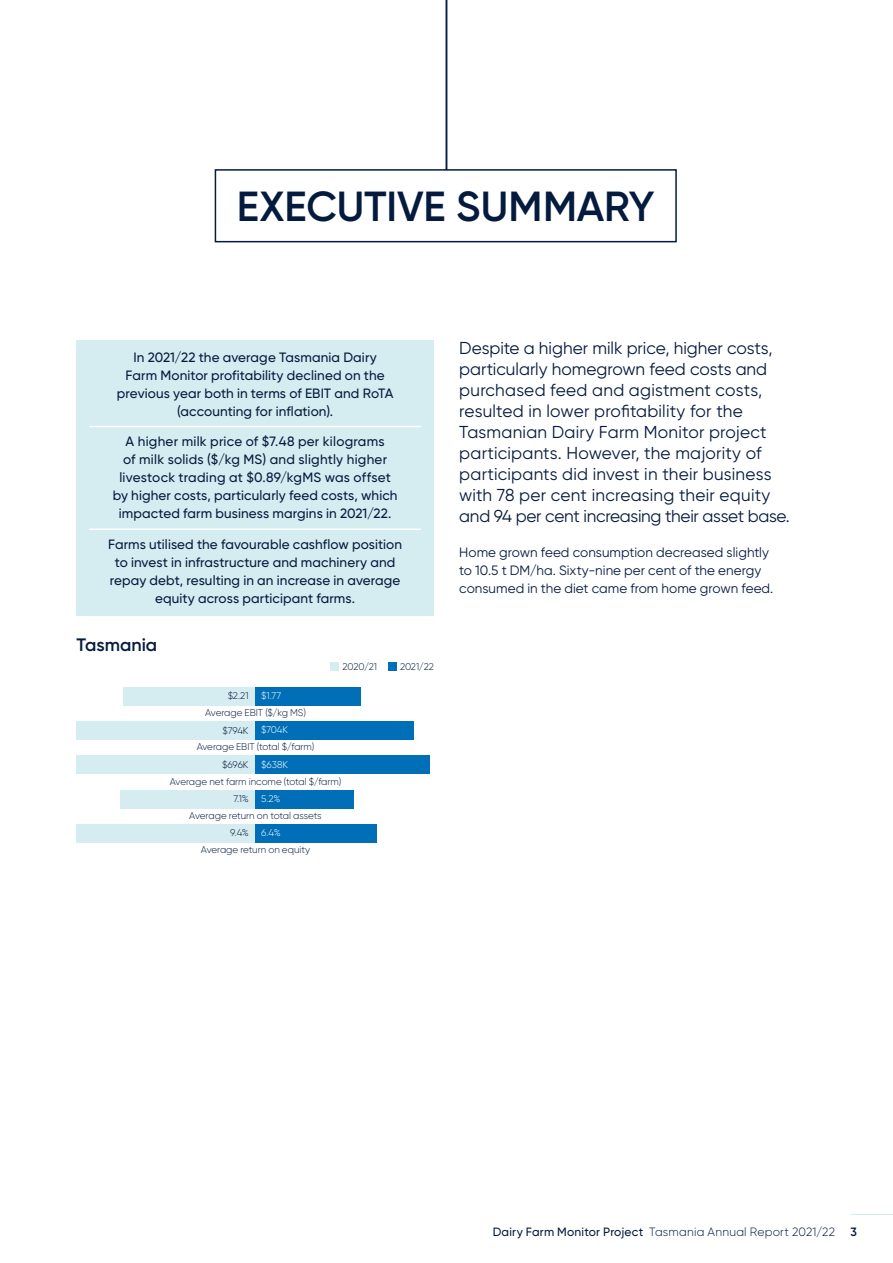
<style>
.page{position:relative;width:893px;height:1263px;background:#fff}
.page>*{position:absolute;margin:0;border:0;box-sizing:border-box;transform-origin:0 0}
.t1{font:600 42px "Gilroy";letter-spacing:-.005em;color:#051b3e}
.t2{font:600 18px "Gilroy";color:#051b3e}
.t3{font:17.25px/21px "Gilroy";letter-spacing:.005em;color:#051b3e}
.t4{font:500 13.5px/18px "Gilroy";letter-spacing:.01em;color:#051b3e;text-align:center}
.t5{font:13.5px/18px "Gilroy";letter-spacing:.005em;color:#051b3e}
.t6{font:300 12px "Gilroy";letter-spacing:.015em;color:#051b3e}
.t7{font:600 12px "Gilroy";color:#051b3e}
.t8{font:300 9.75px "Gilroy";letter-spacing:-.01em;color:#051b3e}
.t9{font:300 9.75px "Gilroy";letter-spacing:.005em;color:#fff}
.s1{color:#fff}
.s2{font-weight:500}
</style>
<div class="page">
<hr style="left:446px;top:0;width:1px;height:170px;background:#051b3e">
<hr style="left:850px;top:1214px;width:43px;height:1px;background:#d5ecf0">
<div style="left:215px;top:169px;width:462px;height:73px;border:2px solid #051b3e"></div>
<div style="left:77px;top:340px;width:357px;height:276px;background:#d5ecf0"></div>
<hr style="left:89px;top:426px;width:332px;height:1px;background:#fff">
<hr style="left:89px;top:528px;width:332px;height:2px;background:#fff">
<div style="left:330px;top:662px;width:9px;height:8px;background:#d5ecf0"></div>
<div style="left:388px;top:662px;width:8px;height:8px;background:#006fb7"></div>
<div style="left:124px;top:687px;width:131px;height:19px;background:#d5ecf0"></div>
<div style="left:255px;top:687px;width:105px;height:19px;background:#006fb7"></div>
<div style="left:77px;top:721px;width:178px;height:19px;background:#d5ecf0"></div>
<div style="left:255px;top:721px;width:158px;height:19px;background:#006fb7"></div>
<div style="left:77px;top:756px;width:178px;height:18px;background:#d5ecf0"></div>
<div style="left:255px;top:756px;width:175px;height:18px;background:#006fb7"></div>
<div style="left:120px;top:790px;width:135px;height:18px;background:#d5ecf0"></div>
<div style="left:255px;top:790px;width:99px;height:18px;background:#006fb7"></div>
<div style="left:77px;top:824px;width:178px;height:19px;background:#d5ecf0"></div>
<div style="left:255px;top:824px;width:122px;height:19px;background:#006fb7"></div>
<h1 class="t1" style="left:237px;top:180px;width:419px">EXECUTIVE SUMMARY</h1>
<p class="t4" style="left:117px;top:348px;width:278px">In 2021/22 the average Tasmania Dairy Farm Monitor profitability declined on the previous year both in terms of EBIT and RoTA (accounting for inflation).</p>
<p class="t4" style="left:113px;top:432px;width:286px">A higher milk price of $7.48 per kilograms<br>of milk solids ($/kg MS) and slightly higher livestock trading at $0.89/kgMS was offset by higher costs, particularly feed costs, which impacted farm business margins in 2021/22.</p>
<p class="t4" style="left:108px;top:535px;width:295px">Farms utilised the favourable cashflow position to invest in infrastructure and machinery and repay debt, resulting in an increase in average equity across participant farms.</p>
<h2 class="t2" style="left:77px;top:634px;width:82px">Tasmania</h2>
<p class="t8" style="left:343px;top:660px;width:36px">2020/21</p>
<p class="t8" style="left:400px;top:660px;width:35px">2021/22</p>
<p class="t8" style="left:228px;top:690px;width:22px">$2.21</p>
<p class="t9" style="left:261px;top:690px;width:22px">$1.77</p>
<p class="t8" style="left:205px;top:707px;width:102px">Average EBIT ($/kg MS)</p>
<p class="t8" style="left:197px;top:741px;width:119px">Average EBIT (total $/farm)</p>
<p class="t8" style="left:170px;top:775px;width:173px">Average net farm income (total $/farm)</p>
<p class="t8" style="left:189px;top:809px;width:134px">Average return on total assets</p>
<p class="t8" style="left:201px;top:844px;width:111px">Average return on equity</p>
<p class="t8" style="left:223px;top:724px;width:27px">$794K</p>
<p class="t9" style="left:261px;top:724px;width:28px">$704K</p>
<p class="t9" style="left:261px;top:758px;width:28px">$638K</p>
<p class="t8" style="left:233px;top:793px;width:17px">7.1%</p>
<p class="t8" style="left:230px;top:827px;width:52px">9.4% <span class="s1">6.4%</span></p>
<p class="t8" style="left:222px;top:758px;width:28px">$696K</p>
<p class="t9" style="left:261px;top:793px;width:21px">5.2%</p>
<p class="t3" style="left:459px;top:337px;width:332px">Despite a higher milk price, higher costs, particularly homegrown feed costs and purchased feed and agistment costs, resulted in lower profitability for the Tasmanian Dairy Farm Monitor project participants. However, the majority of participants did invest in their business with 78 per cent increasing their equity and 94 per cent increasing their asset base.</p>
<p class="t5" style="left:459px;top:543px;width:316px">Home grown feed consumption decreased slightly to 10.5 t DM/ha. Sixty-nine per cent of the energy consumed in the diet came from home grown feed.</p>
<p class="t6" style="left:493px;top:1225px;width:344px"><span class="s2">Dairy Farm Monitor Project</span> Tasmania Annual Report 2021/22</p>
<p class="t7" style="left:850px;top:1224px;width:8px">3</p>
</div>
